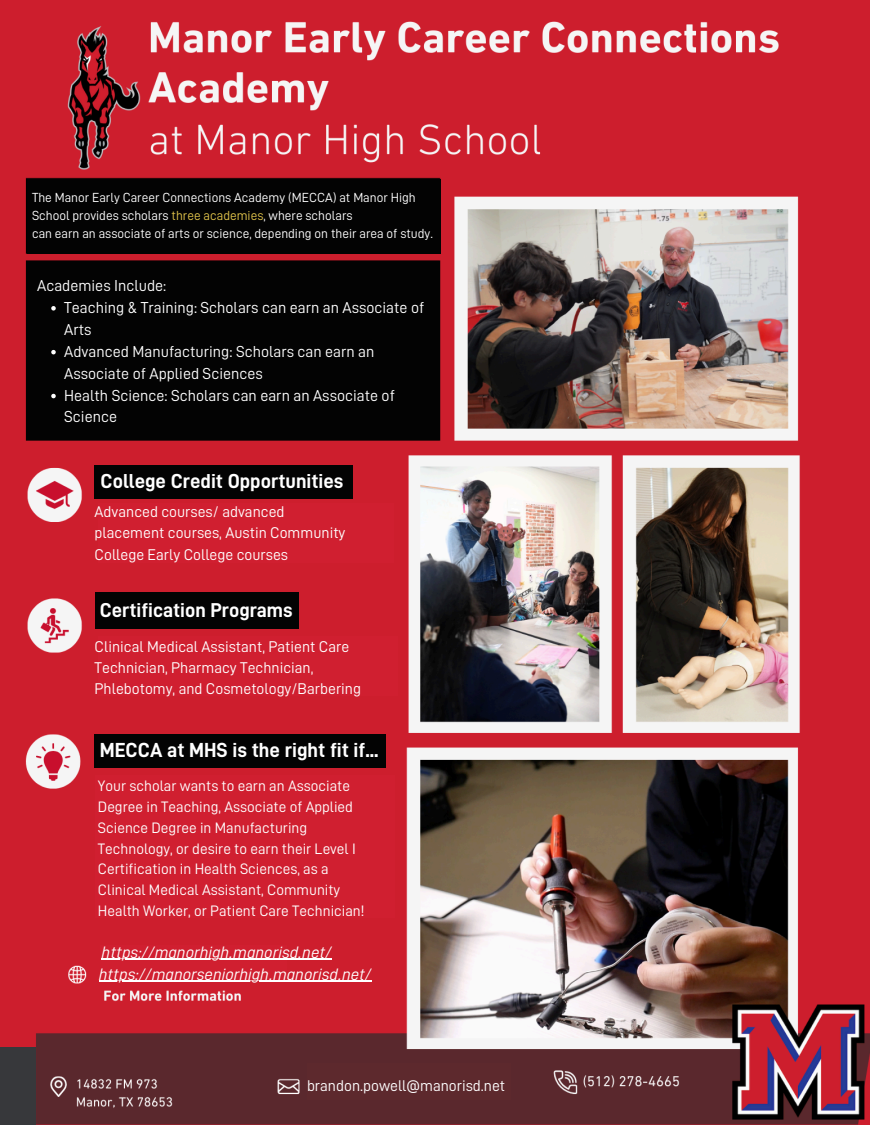
<style>
.page{position:relative;width:870px;height:1125px;background:#fff}
.page>*{position:absolute;margin:0;border:0;box-sizing:border-box;transform-origin:0 0}
.t1{font:20.4px "D DIN Bold";color:#fff}
.t2{font:20.25px "D DIN Bold";color:#fff}
.t3{font:20.1px "D DIN Bold";color:#fff}
.t4{font:16.65px "D DIN Italic";color:#fff}
.t5{font:15.9px/21.9px "D DIN";color:#fff}
.t6{font:15.6px/21.4px "D DIN";color:#fff}
.t7{font:15.15px/20.9px "D DIN";color:#fff}
.t8{font:13.2px/18px "D DIN";color:#fff}
.s1{color:#e1c44b}
</style>
<div class="page">
<img style="left:0;top:0;width:869px;height:1125px">
<div style="left:27px;top:179px;width:413px;height:74px;background:#030303"></div>
<div style="left:27px;top:261px;width:413px;height:179px;background:#030303"></div>
<div style="left:95px;top:593px;width:203px;height:36px;background:#030303"></div>
<div style="left:95px;top:465px;width:257px;height:33px;background:#030303"></div>
<div style="left:95px;top:734px;width:290px;height:33px;background:#030303"></div>
<div style="left:98px;top:503px;width:295px;height:59px;background:#d01f30"></div>
<div style="left:98px;top:637px;width:299px;height:59px;background:#d01f30"></div>
<div style="left:95px;top:775px;width:299px;height:142px;background:#d01f30"></div>
<svg style="left:51px;top:306px;width:5px;height:5px"></svg>
<svg style="left:51px;top:350px;width:5px;height:4px"></svg>
<svg style="left:51px;top:394px;width:5px;height:4px"></svg>
<div style="left:100px;top:945px;width:187px;height:35px;background:#d01f30"></div>
<hr style="left:102px;top:959px;width:229px;height:1px;background:#fff">
<hr style="left:99px;top:981px;width:272px;height:1px;background:#fff">
<div style="left:307px;top:1064px;width:203px;height:36px;background:#5d292d"></div>
<div style="left:0;top:1047px;width:36px;height:78px;background:#37383b"></div>
<p class="t8" style="left:32px;top:189px;width:385px">The Manor Early Career Connections Academy (MECCA) at Manor High<br>School provides scholars <span class="s1">three academies</span>, where scholars</p>
<p class="t8" style="left:32px;top:225px;width:402px">can earn an associate of arts or science, depending on their area of study.</p>
<p class="t5" style="left:37px;top:275px;width:131px">Academies Include:</p>
<h2 class="t5" style="left:64px;top:297px;width:361px">Teaching &amp; Training: Scholars can earn an Associate of<br>Arts</h2>
<p class="t5" style="left:64px;top:340px;width:311px">Advanced Manufacturing: Scholars can earn an<br>Associate of Applied Sciences</p>
<p class="t5" style="left:64px;top:384px;width:332px">Health Science: Scholars can earn an Associate of<br>Science</p>
<p class="t2" style="left:100px;top:471px;width:244px">College Credit Opportunities</p>
<h1 class="t6" style="left:95px;top:501px;width:252px">Advanced courses/ advanced placement courses, Austin Community<br>College Early College courses</h1>
<h1 class="t3" style="left:100px;top:600px;width:194px">Certification Programs</h1>
<h2 class="t6" style="left:95px;top:636px;width:268px">Clinical Medical Assistant, Patient Care<br>Technician, Pharmacy Technician,<br>Phlebotomy, and Cosmetology/Barbering</h2>
<h2 class="t1" style="left:100px;top:740px;width:280px">MECCA at MHS is the right fit if...</h2>
<h1 class="t7" style="left:98px;top:776px;width:268px">Your scholar wants to earn an Associate Degree in Teaching, Associate of Applied Science Degree in Manufacturing Technology, or desire to earn their Level I Certification in Health Sciences, as a Clinical Medical Assistant, Community Health Worker, or Patient Care Technician!</h1>
<h2 class="t4" style="left:102px;top:944px;width:231px">https://manorhigh.manorisd.net/</h2>
<h2 class="t4" style="left:99px;top:966px;width:274px">https://manorseniorhigh.manorisd.net/</h2>
<h2 class="t6" style="left:307px;top:1075px;width:200px">brandon.powell@manorisd.net</h2>
</div>
